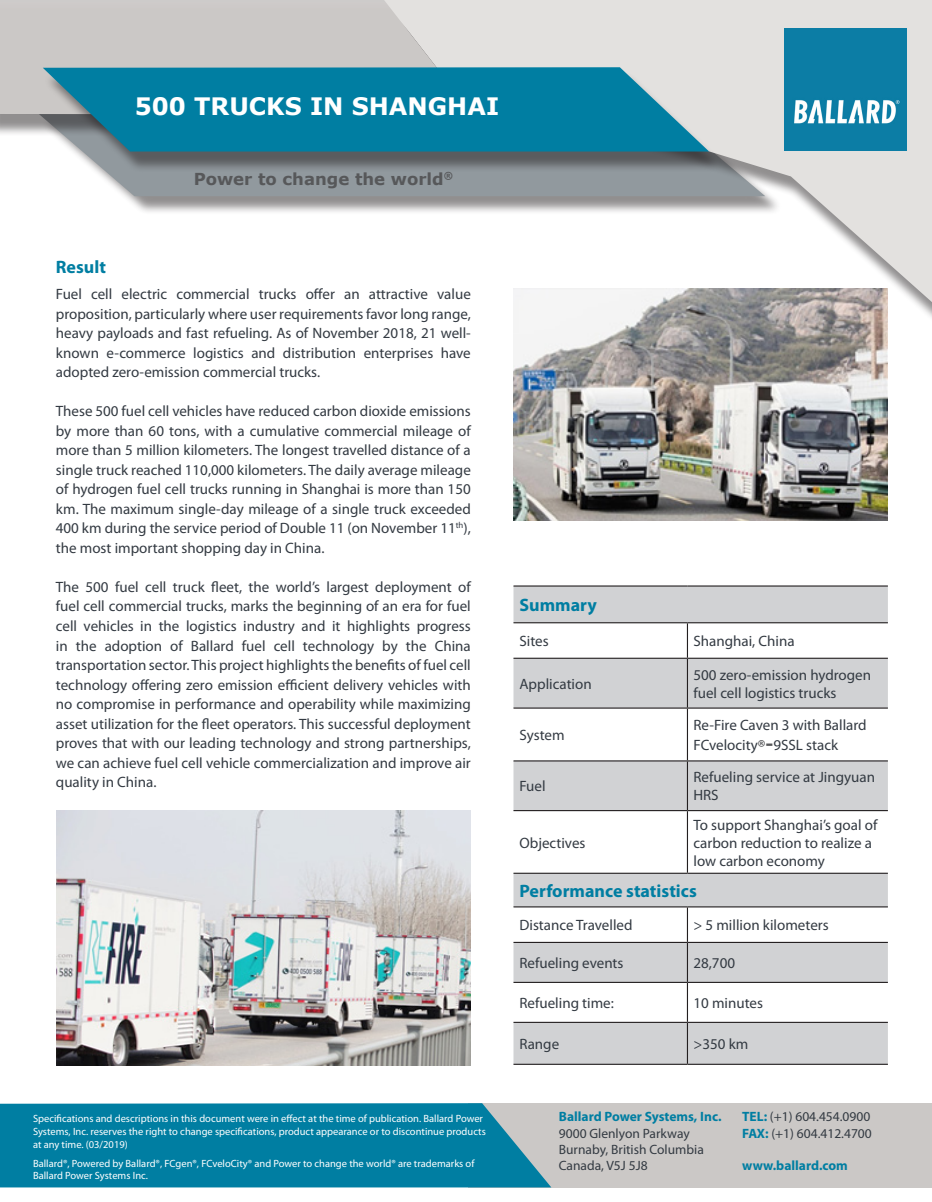
<style>
.page{position:relative;width:932px;height:1202px;background:#fff}
.page>*{position:absolute;margin:0;border:0;box-sizing:border-box;transform-origin:0 0}
.t1{font:700 24px "Verdana";color:#fff}
.t2{font:700 18px "Myriad Pro";color:#007ea2}
.t3{font:700 16.5px "Verdana";color:#57585a}
.t4{font:15px/19.5px "Myriad Pro";color:#333a42}
.t5{font:13.5px "Myriad Pro";color:#333a42}
.t6{font:700 13.5px "Myriad Pro";color:#007ea2}
.t7{font:10.5px/12.6px "Myriad Pro";color:#fff}
.s1{font-family:"Verdana";font-weight:700;font-size:16.5px;color:#57585a}
.s2{font-weight:700;color:#007ea2}
</style>
<div class="page">
<div style="left:41px;top:114px;width:741px;height:101px;background:#231f20;opacity:.5"></div>
<svg style="left:41px;top:138px;width:289px;height:58px;fill:#91999e"></svg>
<div style="left:330px;top:0;width:602px;height:328px;background:#231f20;opacity:.5"></div>
<svg style="left:340px;top:0;width:592px;height:302px"></svg>
<div style="left:468px;top:1103px;width:464px;height:84px;background:#cbc8c6"></div>
<svg style="left:0;top:1103px;width:551px;height:84px;background:#0e83a4"></svg>
<svg style="left:0;top:0;width:461px;height:115px;background:#cdcac8"></svg>
<div style="left:44px;top:72px;width:679px;height:100px;background:#231f20;opacity:.5"></div>
<svg style="left:43px;top:67px;width:666px;height:84px;background:#1a87a6"></svg>
<img style="left:784px;top:28px;width:122px;height:122px">
<svg style="left:513px;top:586px;width:374px;height:477px;fill:#d1d2d4"></svg>
<hr style="left:513px;top:585px;width:174px;height:1px;background:#231f20">
<hr style="left:687px;top:585px;width:200px;height:1px;background:#231f20">
<hr style="left:513px;top:622px;width:174px;height:1px;background:#231f20">
<hr style="left:687px;top:622px;width:200px;height:1px;background:#231f20">
<hr style="left:687px;top:623px;width:1px;height:34px;background:#231f20">
<hr style="left:687px;top:659px;width:1px;height:48px;background:#231f20">
<hr style="left:687px;top:708px;width:1px;height:52px;background:#231f20">
<hr style="left:687px;top:761px;width:1px;height:49px;background:#231f20">
<hr style="left:687px;top:811px;width:1px;height:61px;background:#231f20">
<hr style="left:687px;top:907px;width:1px;height:34px;background:#231f20">
<hr style="left:687px;top:943px;width:1px;height:38px;background:#231f20">
<hr style="left:513px;top:981px;width:174px;height:2px;background:#231f20">
<hr style="left:687px;top:981px;width:200px;height:2px;background:#231f20">
<hr style="left:687px;top:983px;width:1px;height:38px;background:#231f20">
<hr style="left:687px;top:1023px;width:1px;height:40px;background:#231f20">
<hr style="left:513px;top:657px;width:174px;height:2px;background:#231f20">
<hr style="left:687px;top:657px;width:200px;height:2px;background:#231f20">
<hr style="left:513px;top:707px;width:174px;height:1px;background:#231f20">
<hr style="left:687px;top:707px;width:200px;height:1px;background:#231f20">
<hr style="left:513px;top:1021px;width:174px;height:2px;background:#231f20">
<hr style="left:687px;top:1021px;width:200px;height:2px;background:#231f20">
<hr style="left:513px;top:760px;width:174px;height:1px;background:#231f20">
<hr style="left:687px;top:760px;width:200px;height:1px;background:#231f20">
<hr style="left:513px;top:810px;width:174px;height:1px;background:#231f20">
<hr style="left:687px;top:810px;width:200px;height:1px;background:#231f20">
<hr style="left:513px;top:872px;width:174px;height:1px;background:#231f20">
<hr style="left:687px;top:872px;width:200px;height:1px;background:#231f20">
<hr style="left:513px;top:906px;width:174px;height:1px;background:#231f20">
<hr style="left:687px;top:906px;width:200px;height:1px;background:#231f20">
<hr style="left:513px;top:941px;width:174px;height:2px;background:#231f20">
<hr style="left:687px;top:941px;width:200px;height:2px;background:#231f20">
<hr style="left:513px;top:1063px;width:174px;height:1px;background:#231f20">
<hr style="left:687px;top:1063px;width:200px;height:1px;background:#231f20">
<img style="left:57px;top:810px;width:414px;height:255px">
<img style="left:513px;top:288px;width:374px;height:233px">
<p class="t1" style="left:135px;top:90px;width:366px">500 TRUCKS IN SHANGHAI</p>
<p class="t3" style="left:194px;top:167px;width:261px">Power to change the world<sup>®</sup></p>
<p class="t2" style="left:56px;top:255px;width:52px">Result</p>
<p class="t4" style="left:56px;top:284px;width:416px;text-align:justify">Fuel cell electric commercial trucks offer an attractive value proposition, particularly where user requirements favor long range, heavy payloads and fast refueling. As of November 2018, 21 well&shy;known e-commerce logistics and distribution enterprises have adopted zero-emission commercial trucks.</p>
<p class="t4" style="left:56px;top:401px;width:416px;text-align:justify">These 500 fuel cell vehicles have reduced carbon dioxide emissions by more than 60 tons, with a cumulative commercial mileage of more than 5 million kilometers. The longest travelled distance of a single truck reached 110,000 kilometers. The daily average mileage of hydrogen fuel cell trucks running in Shanghai is more than 150 km. The maximum single-day mileage of a single truck exceeded 400 km during the service period of Double 11 (on November 11<sup>th</sup>), the most important shopping day in China.</p>
<p class="t4" style="left:56px;top:577px;width:416px;text-align:justify">The 500 fuel cell truck fleet, the world’s largest deployment of fuel cell commercial trucks, marks the beginning of an era for fuel cell vehicles in the logistics industry and it highlights progress in the adoption of Ballard fuel cell technology by the China transportation sector. This project highlights the benefits of fuel cell technology offering zero emission efficient delivery vehicles with no compromise in performance and operability while maximizing asset utilization for the fleet operators. This successful deployment proves that with our leading technology and strong partnerships, we can achieve fuel cell vehicle commercialization and improve air quality in China.</p>
<p class="t2" style="left:519px;top:593px;width:79px">Summary</p>
<p class="t4" style="left:519px;top:631px;width:31px">Sites</p>
<p class="t4" style="left:693px;top:631px;width:103px">Shanghai, China</p>
<p class="t4" style="left:519px;top:674px;width:74px">Application</p>
<p class="t4" style="left:693px;top:665px;width:179px;line-height:18px">500 zero-emission hydrogen fuel cell logistics trucks</p>
<p class="t4" style="left:519px;top:725px;width:47px">System</p>
<p class="t4" style="left:693px;top:715px;width:175px">Re-Fire Caven 3 with Ballard<br>FCvelocity<sup>®</sup><span class="s1">-</span>9SSL stack</p>
<p class="t4" style="left:519px;top:776px;width:28px">Fuel</p>
<p class="t4" style="left:693px;top:768px;width:183px;line-height:18px">Refueling service at Jingyuan<br>HRS</p>
<p class="t4" style="left:519px;top:832px;width:67px">Objectives</p>
<p class="t4" style="left:693px;top:815px;width:185px;line-height:18px">To support Shanghai’s goal of carbon reduction to realize a low carbon economy</p>
<p class="t2" style="left:519px;top:879px;width:179px">Performance statistics</p>
<p class="t4" style="left:519px;top:915px;width:115px">Distance Travelled</p>
<p class="t4" style="left:693px;top:915px;width:137px">&gt; 5 million kilometers</p>
<p class="t4" style="left:519px;top:953px;width:106px">Refueling events</p>
<p class="t4" style="left:693px;top:953px;width:43px">28,700</p>
<p class="t4" style="left:519px;top:993px;width:96px">Refueling time:</p>
<p class="t4" style="left:693px;top:993px;width:71px">10 minutes</p>
<p class="t4" style="left:519px;top:1034px;width:41px">Range</p>
<p class="t4" style="left:693px;top:1034px;width:57px">&gt;350 km</p>
<p class="t7" style="left:33px;top:1112px;width:454px">Specifications and descriptions in this document were in effect at the time of publication. Ballard Power<br>Systems, Inc. reserves the right to change specifications, product appearance or to discontinue products at any time. (03/2019)</p>
<p class="t6" style="left:559px;top:1108px;width:164px">Ballard Power Systems, Inc.</p>
<p class="t5" style="left:559px;top:1124px;width:132px">9000 Glenlyon Parkway</p>
<p class="t5" style="left:559px;top:1140px;width:146px">Burnaby, British Columbia</p>
<p class="t5" style="left:559px;top:1157px;width:90px">Canada, V5J 5J8</p>
<p class="t7" style="left:33px;top:1156px;width:443px">Ballard®, Powered by Ballard®, FCgen®, FCveloCity® and Power to change the world® are trademarks of</p>
<p class="t7" style="left:33px;top:1169px;width:116px">Ballard Power Systems Inc.</p>
<p class="t5" style="left:742px;top:1108px;width:130px"><span class="s2">TEL:</span> (+1) 604.454.0900</p>
<p class="t5" style="left:742px;top:1124px;width:131px"><span class="s2">FAX:</span> (+1) 604.412.4700</p>
<p class="t6" style="left:742px;top:1156px;width:107px">www.ballard.com</p>
</div>
